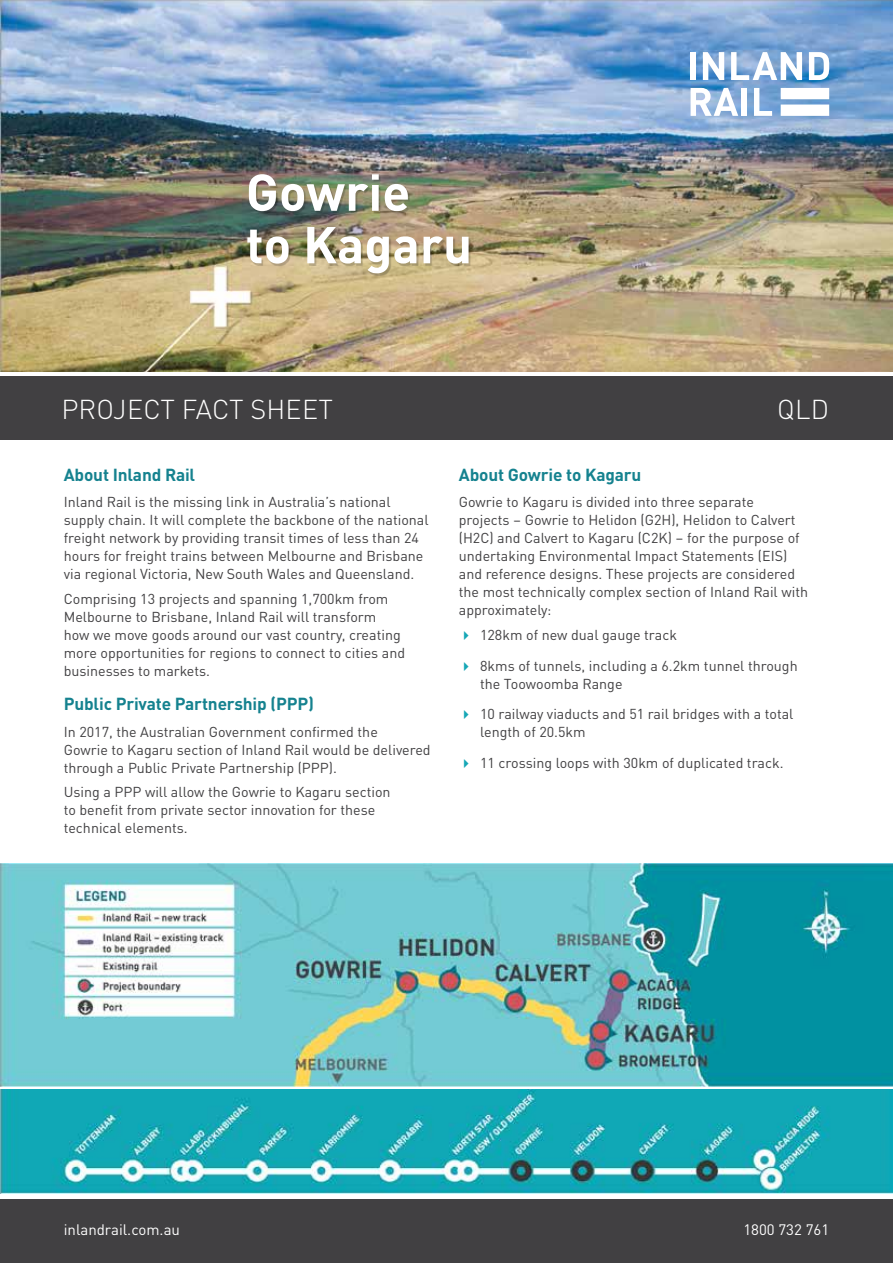
<style>
.page{position:relative;width:893px;height:1263px;background:#fff}
.page>*{position:absolute;margin:0;border:0;box-sizing:border-box;transform-origin:0 0}
.t1{font:700 51px/52.5px "DINOT";color:#fff}
.t2{font:300 27px "DINOT";letter-spacing:.01em;color:#fff}
.t3{font:700 17.25px "DINOT";letter-spacing:-.01em;color:#15828f}
.t4{font:15px "DINOT";color:#fff}
.body{font:14.25px/18px "DINOT";color:#414042}
.bullet_style{font:14.25px/18px "DINOT";color:#414042}
</style>
<div class="page">
<img style="left:0;top:0;width:893px;height:371px">
<div style="left:0;top:1199px;width:893px;height:64px;background:#414042"></div>
<div style="left:0;top:377px;width:893px;height:63px;background:#414042"></div>
<div style="left:691px;top:52px;width:5px;height:28px;background:#fff"></div>
<svg style="left:703px;top:52px;width:21px;height:28px"></svg>
<svg style="left:731px;top:52px;width:71px;height:28px"></svg>
<svg style="left:809px;top:52px;width:20px;height:28px"></svg>
<svg style="left:691px;top:88px;width:47px;height:28px"></svg>
<div style="left:742px;top:88px;width:5px;height:28px;background:#fff"></div>
<svg style="left:754px;top:88px;width:18px;height:28px"></svg>
<svg style="left:781px;top:88px;width:48px;height:28px"></svg>
<div style="left:248px;top:175px;width:223px;height:100px;background:#000;opacity:.2"></div>
<img style="left:0;top:863px;width:893px;height:223px">
<img style="left:0;top:1090px;width:893px;height:104px">
<h1 class="t1" style="left:246px;top:161px;width:228px">Gowrie<br>to Kagaru</h1>
<p class="t2" style="left:61px;top:389px;width:273px">PROJECT FACT SHEET</p>
<p class="t2" style="left:777px;top:389px;width:53px">QLD</p>
<h2 class="t3" style="left:64px;top:461px;width:133px">About Inland Rail</h2>
<p class="body" style="left:64px;top:492px;width:366px">Inland Rail is the missing link in Australia’s national supply chain. It will complete the backbone of the national freight network by providing transit times of less than 24 hours for freight trains between Melbourne and Brisbane via regional Victoria, New South Wales and Queensland.</p>
<p class="body" style="left:64px;top:588px;width:343px">Comprising 13 projects and spanning 1,700km from Melbourne to Brisbane, Inland Rail will transform how we move goods around our vast country, creating more opportunities for regions to connect to cities and businesses to markets.</p>
<h2 class="t3" style="left:64px;top:690px;width:252px">Public Private Partnership (PPP)</h2>
<p class="body" style="left:64px;top:721px;width:368px">In 2017, the Australian Government confirmed the<br>Gowrie to Kagaru section of Inland Rail would be delivered through a Public Private Partnership (PPP).</p>
<p class="body" style="left:64px;top:782px;width:328px">Using a PPP will allow the Gowrie to Kagaru section to benefit from private sector innovation for these technical elements.</p>
<h2 class="t3" style="left:459px;top:461px;width:184px">About Gowrie to Kagaru</h2>
<p class="body" style="left:459px;top:492px;width:351px">Gowrie to Kagaru is divided into three separate projects – Gowrie to Helidon (G2H), Helidon to Calvert (H2C) and Calvert to Kagaru (C2K) – for the purpose of undertaking Environmental Impact Statements (EIS) and reference designs. These projects are considered the most technically complex section of Inland Rail with approximately:</p>
<p class="bullet_style" style="left:480px;top:624px;width:198px">128km of new dual gauge track</p>
<p class="bullet_style" style="left:480px;top:655px;width:319px">8kms of tunnels, including a 6.2km tunnel through the Toowoomba Range</p>
<p class="bullet_style" style="left:480px;top:704px;width:315px">10 railway viaducts and 51 rail bridges with a total length of 20.5km</p>
<p class="bullet_style" style="left:480px;top:753px;width:305px">11 crossing loops with 30km of duplicated track.</p>
<p class="t4" style="left:64px;top:1218px;width:118px">inlandrail.com.au</p>
<p class="t4" style="left:743px;top:1218px;width:87px">1800 732 761</p>
</div>
